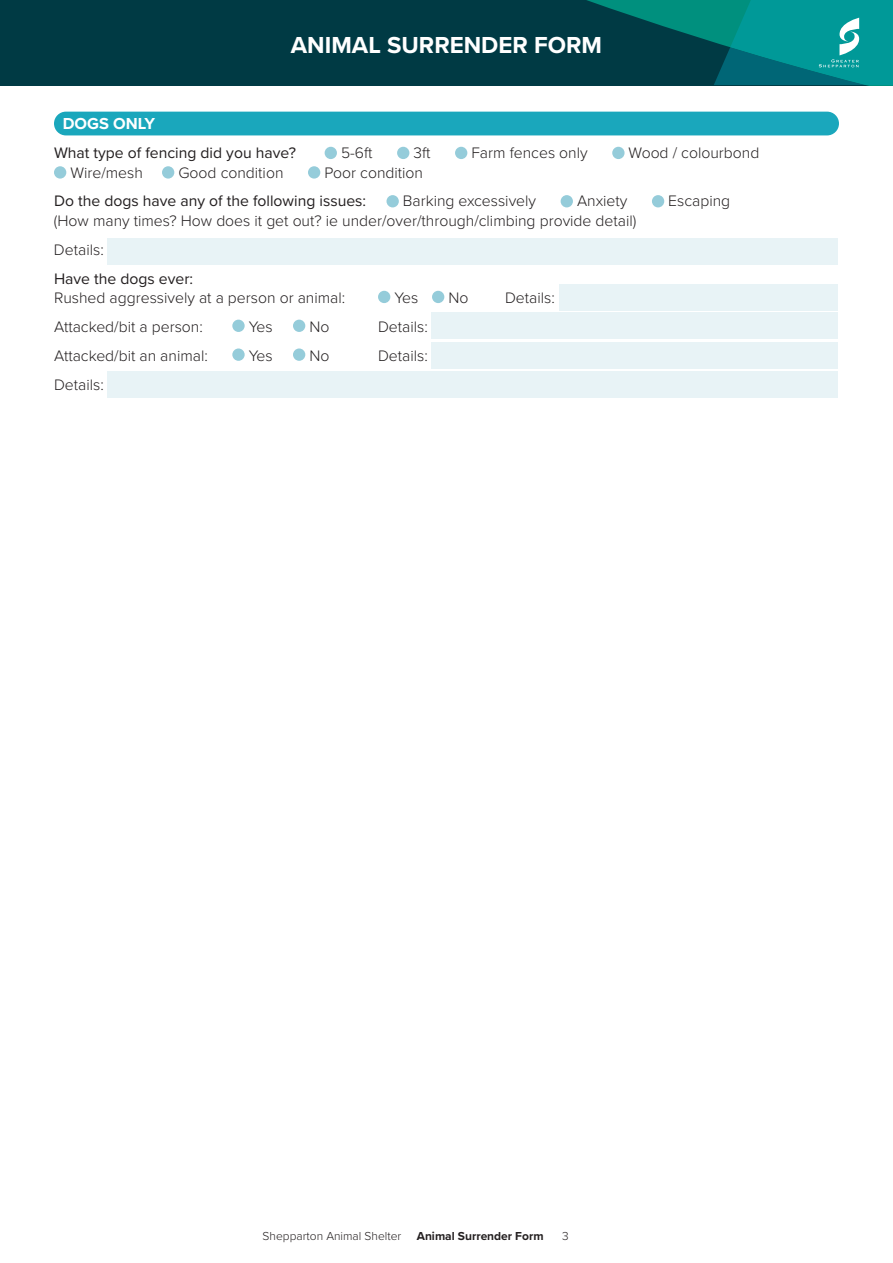
<style>
.page{position:relative;width:893px;height:1263px;background:#fff}
.page>*{position:absolute;margin:0;border:0;box-sizing:border-box;transform-origin:0 0}
.t1{font:700 24px "Proxima Nova";color:#fff}
.t2{font:700 16.5px "Proxima Nova";color:#fff}
.t3{font:300 15.75px/28.8px "Proxima Nova";color:#231f20}
.t4{font:15.75px "Proxima Nova";color:#231f20}
.t5{font:300 12px "Proxima Nova";color:#231f20}
.t6{font:700 12px "Proxima Nova";color:#231f20}
</style>
<div class="page">
<div style="left:0;top:0;width:893px;height:85px;background:#003a44"></div>
<svg style="left:587px;top:0;width:306px;height:85px"></svg>
<div style="left:54px;top:112px;width:785px;height:23px;background:#1aa7bc;border-radius:12px"></div>
<div style="left:325px;top:147px;width:12px;height:12px;background:#95ccda;border-radius:50%"></div>
<div style="left:397px;top:147px;width:12px;height:12px;background:#95ccda;border-radius:50%"></div>
<div style="left:455px;top:147px;width:12px;height:12px;background:#95ccda;border-radius:50%"></div>
<div style="left:612px;top:147px;width:13px;height:12px;background:#95ccda;border-radius:50%"></div>
<div style="left:54px;top:166px;width:12px;height:13px;background:#95ccda;border-radius:50%"></div>
<div style="left:162px;top:166px;width:12px;height:13px;background:#95ccda;border-radius:50%"></div>
<div style="left:308px;top:166px;width:12px;height:13px;background:#95ccda;border-radius:50%"></div>
<div style="left:386px;top:195px;width:13px;height:12px;background:#95ccda;border-radius:50%"></div>
<div style="left:561px;top:195px;width:12px;height:12px;background:#95ccda;border-radius:50%"></div>
<div style="left:652px;top:195px;width:12px;height:12px;background:#95ccda;border-radius:50%"></div>
<div style="left:108px;top:238px;width:730px;height:27px;background:#e8f3f6"></div>
<div style="left:378px;top:291px;width:12px;height:12px;background:#95ccda;border-radius:50%"></div>
<div style="left:432px;top:291px;width:12px;height:12px;background:#95ccda;border-radius:50%"></div>
<div style="left:559px;top:284px;width:279px;height:26px;background:#e8f3f6"></div>
<div style="left:232px;top:320px;width:13px;height:12px;background:#95ccda;border-radius:50%"></div>
<div style="left:293px;top:320px;width:12px;height:12px;background:#95ccda;border-radius:50%"></div>
<div style="left:432px;top:312px;width:406px;height:27px;background:#e8f3f6"></div>
<div style="left:232px;top:348px;width:13px;height:13px;background:#95ccda;border-radius:50%"></div>
<div style="left:293px;top:348px;width:12px;height:13px;background:#95ccda;border-radius:50%"></div>
<div style="left:432px;top:342px;width:406px;height:27px;background:#e8f3f6"></div>
<div style="left:108px;top:371px;width:730px;height:27px;background:#e8f3f6"></div>
<h1 class="t1" style="left:291px;top:27px;width:313px">ANIMAL SURRENDER FORM</h1>
<p class="t2" style="left:63px;top:111px;width:94px">DOGS ONLY</p>
<p class="t4" style="left:54px;top:141px;width:244px">What type of fencing did you have?</p>
<p class="t3" style="left:341px;top:137px;width:33px">5-6ft</p>
<p class="t3" style="left:413px;top:137px;width:19px">3ft</p>
<p class="t3" style="left:471px;top:137px;width:118px">Farm fences only</p>
<p class="t3" style="left:629px;top:137px;width:132px">Wood / colourbond</p>
<p class="t3" style="left:70px;top:157px;width:74px">Wire/mesh</p>
<p class="t3" style="left:178px;top:157px;width:107px">Good condition</p>
<p class="t3" style="left:324px;top:157px;width:100px">Poor condition</p>
<p class="t4" style="left:54px;top:189px;width:314px">Do the dogs have any of the following issues:</p>
<p class="t3" style="left:403px;top:186px;width:135px">Barking excessively</p>
<p class="t3" style="left:577px;top:186px;width:52px">Anxiety</p>
<p class="t3" style="left:668px;top:186px;width:63px">Escaping</p>
<p class="t3" style="left:54px;top:205px;width:584px">(How many times? How does it get out? ie under/over/through/climbing provide detail)<br>Details:</p>
<p class="t4" style="left:54px;top:267px;width:141px">Have the dogs ever:</p>
<p class="t3" style="left:54px;top:283px;width:293px">Rushed aggressively at a person or animal:</p>
<p class="t3" style="left:394px;top:283px;width:25px">Yes</p>
<p class="t3" style="left:448px;top:283px;width:22px">No</p>
<p class="t3" style="left:505px;top:283px;width:51px">Details:</p>
<p class="t3" style="left:54px;top:311px;width:150px">Attacked/bit a person:</p>
<p class="t3" style="left:249px;top:311px;width:25px">Yes</p>
<p class="t3" style="left:309px;top:311px;width:22px">No</p>
<p class="t3" style="left:378px;top:311px;width:51px">Details:</p>
<p class="t3" style="left:54px;top:340px;width:155px">Attacked/bit an animal:</p>
<p class="t3" style="left:249px;top:340px;width:25px">Yes</p>
<p class="t3" style="left:309px;top:340px;width:22px">No</p>
<p class="t3" style="left:378px;top:340px;width:51px">Details:</p>
<p class="t3" style="left:54px;top:369px;width:51px">Details:</p>
<p class="t5" style="left:263px;top:1227px;width:140px">Shepparton Animal Shelter</p>
<p class="t6" style="left:417px;top:1227px;width:128px">Animal Surrender Form</p>
<p class="t5" style="left:562px;top:1227px;width:8px">3</p>
</div>
